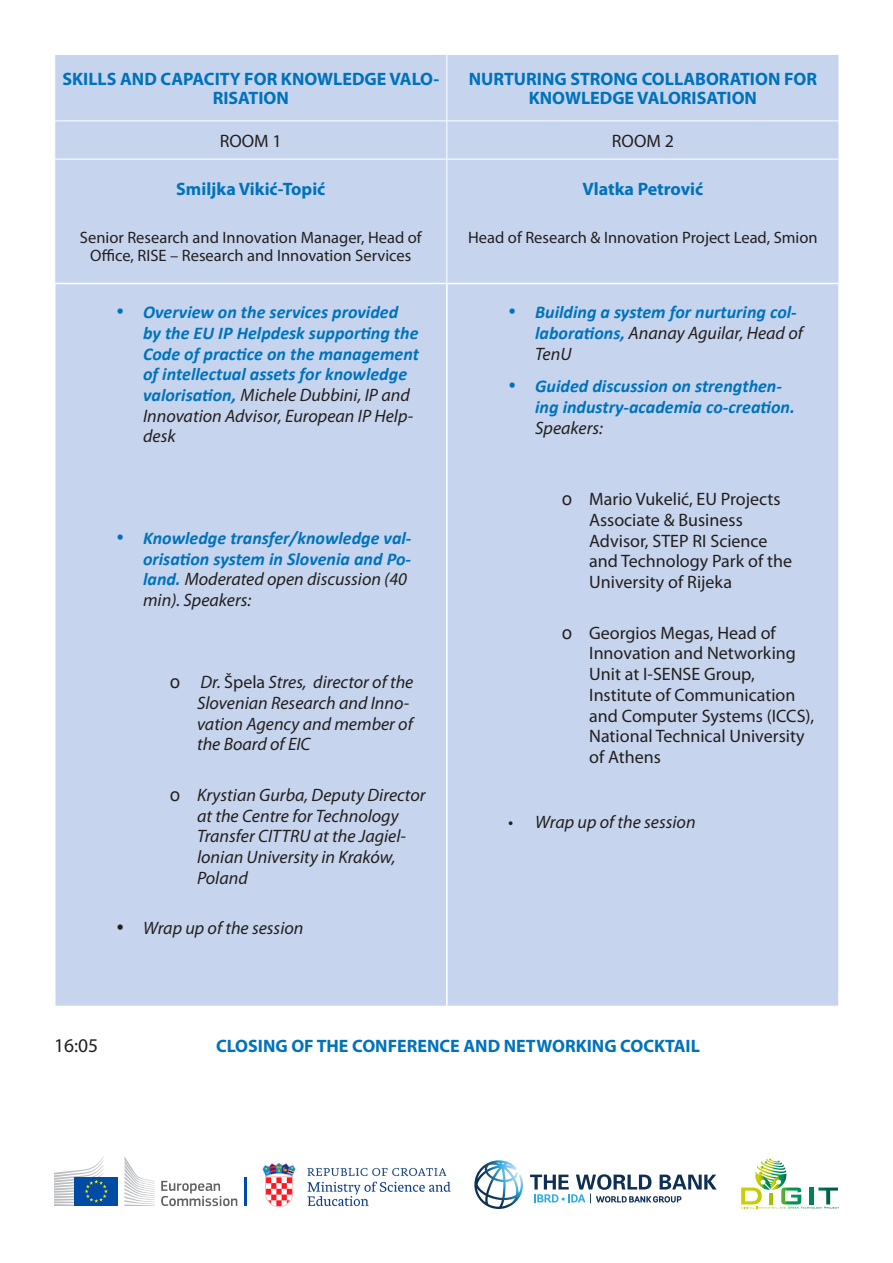
<style>
.page{position:relative;width:893px;height:1263px;background:#fff}
.page>*{position:absolute;margin:0;border:0;box-sizing:border-box;transform-origin:0 0}
.t1{font:19.5px "Myriad Pro";color:#231f20}
.t2{font:italic 18px/20.7px "Myriad Pro";color:#231f20}
.t3{font:italic 700 18px/20.7px "Calibri";color:#0072bc}
.t4{font:18px/20.7px "Myriad Pro";color:#231f20}
.t5{font:700 18px/19.4px "Myriad Pro";color:#0072bc;text-align:center}
.t6{font:16.5px/17.9px "Myriad Pro";color:#231f20;text-align:center}
.s1{font-family:"Calibri";font-weight:700;color:#0072bc}
.s2{font-family:"Helvetica";font-style:normal}
.s3{font-style:normal}
.s4{font-family:"Helvetica"}
</style>
<div class="page">
<svg style="left:741px;top:1158px;width:98px;height:51px"></svg>
<svg style="left:124px;top:1157px;width:31px;height:49px"></svg>
<div style="left:75px;top:1177px;width:43px;height:29px;background:#004ca4"></div>
<svg style="left:54px;top:1156px;width:54px;height:50px"></svg>
<svg style="left:161px;top:1181px;width:76px;height:25px"></svg>
<hr style="left:244px;top:1177px;width:3px;height:29px;background:#004ca4">
<img style="left:262px;top:1162px;width:189px;height:45px">
<svg style="left:474px;top:1160px;width:49px;height:49px"></svg>
<svg style="left:530px;top:1174px;width:187px;height:29px"></svg>
<div style="left:55px;top:55px;width:784px;height:951px;background:#c6d5ed"></div>
<hr style="left:446px;top:55px;width:1px;height:65px;background:#fff">
<hr style="left:54px;top:120px;width:393px;height:1px;background:#fff">
<hr style="left:447px;top:120px;width:392px;height:1px;background:#fff">
<hr style="left:446px;top:121px;width:1px;height:38px;background:#fff">
<hr style="left:54px;top:159px;width:393px;height:1px;background:#fff">
<hr style="left:447px;top:159px;width:392px;height:1px;background:#fff">
<hr style="left:446px;top:159px;width:1px;height:124px;background:#fff">
<hr style="left:54px;top:283px;width:393px;height:1px;background:#fff">
<hr style="left:54px;top:284px;width:2px;height:722px;background:#fff">
<hr style="left:447px;top:283px;width:393px;height:1px;background:#fff">
<hr style="left:446px;top:284px;width:2px;height:722px;background:#fff">
<hr style="left:838px;top:284px;width:2px;height:722px;background:#fff">
<p class="t5" style="left:62px;top:68px;width:378px">SKILLS AND CAPACITY FOR KNOWLEDGE VALO-<br>RISATION</p>
<p class="t5" style="left:469px;top:68px;width:350px">NURTURING STRONG COLLABORATION FOR<br>KNOWLEDGE VALORISATION</p>
<p class="t4" style="left:220px;top:130px;width:64px">ROOM 1</p>
<p class="t4" style="left:612px;top:130px;width:64px">ROOM 2</p>
<p class="t5" style="left:176px;top:179px;width:151px">Smiljka Vikić-Topić</p>
<p class="t6" style="left:80px;top:228px;width:343px">Senior Research and Innovation Manager, Head of<br>Office, RISE – Research and Innovation Services</p>
<p class="t5" style="left:582px;top:179px;width:122px">Vlatka Petrović</p>
<p class="t6" style="left:468px;top:228px;width:351px">Head of Research &amp; Innovation Project Lead, Smion</p>
<p class="t3" style="left:143px;top:301px;width:277px;text-indent:-27px">• Overview on the services provided by the EU IP Helpdesk supporting the Code of practice on the management of intellectual assets for knowledge</p>
<p class="t2" style="left:143px;top:385px;width:272px"><span class="s1">valorisation,</span> Michele Dubbini, IP and<br>Innovation Advisor, European IP Help&shy;desk</p>
<p class="t3" style="left:116px;top:527px;width:297px;text-align:right">• Knowledge transfer/knowledge val&shy;orisation system in Slovenia and Po-</p>
<p class="t2" style="left:143px;top:569px;width:266px"><span class="s1">land.</span> Moderated open discussion (40 min). Speakers:</p>
<p class="t2" style="left:197px;top:672px;width:218px;text-indent:-27px"><span class="s2">o</span> Dr. <span class="s3">Špela</span> Stres, director of the<br>Slovenian Research and Inno&shy;vation Agency and member of the Board of EIC</p>
<p class="t2" style="left:197px;top:785px;width:230px;text-indent:-27px"><span class="s2">o</span> Krystian Gurba, Deputy Director at the Centre for Technology<br>Transfer CITTRU at the Jagiel&shy;lonian University in Kraków,<br>Poland</p>
<p class="t2" style="left:116px;top:918px;width:189px">• Wrap up of the session</p>
<p class="t3" style="left:508px;top:301px;width:290px">• Building a system for nurturing col-</p>
<p class="t2" style="left:535px;top:323px;width:269px"><span class="s1">laborations,</span> Ananay Aguilar, Head of<br>TenU</p>
<p class="t3" style="left:535px;top:375px;width:261px;text-indent:-27px">• Guided discussion on strengthen&shy;ing industry-academia co-creation.</p>
<p class="t2" style="left:535px;top:418px;width:69px">Speakers:</p>
<p class="t4" style="left:589px;top:488px;width:204px;text-indent:-27px"><span class="s4">o</span> Mario Vukelić, EU Projects<br>Associate &amp; Business<br>Advisor, STEP RI Science and Technology Park of the<br>University of Rijeka</p>
<p class="t4" style="left:589px;top:622px;width:227px;text-indent:-27px"><span class="s4">o</span> Georgios Megas, Head of<br>Innovation and Networking<br>Unit at I-SENSE Group,<br>Institute of Communication and Computer Systems (ICCS),<br>National Technical University of Athens</p>
<p class="t2" style="left:508px;top:812px;width:189px">• Wrap up of the session</p>
<p class="t1" style="left:54px;top:1034px;width:46px">16:05</p>
<p class="t5" style="left:216px;top:1036px;width:485px">CLOSING OF THE CONFERENCE AND NETWORKING COCKTAIL</p>
</div>
